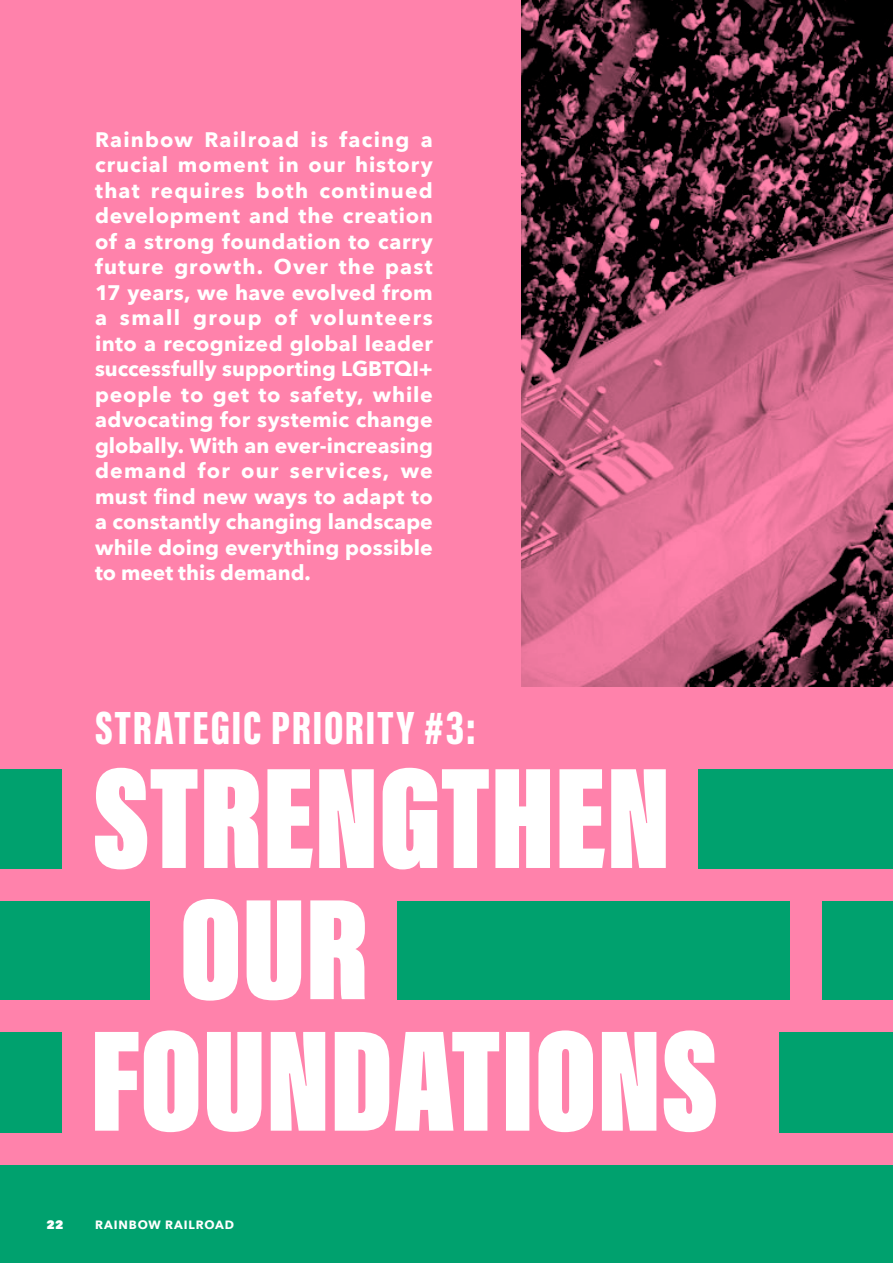
<style>
.page{position:relative;width:893px;height:1263px;background:#ff82ab}
.page>*{position:absolute;margin:0;border:0;box-sizing:border-box;transform-origin:0 0}
.t1{font:48px "Acumin Variable Concept";letter-spacing:.035em;color:#fff}
.t2{font:700 21px/25.5px "Avenir Next";letter-spacing:.005em;color:#fff;text-align:justify}
.t3{font:700 12px "Avenir Next";letter-spacing:.07em;color:#fff}
.t4{font:800 12px "Avenir Next";color:#fff}
</style>
<div class="page">
<img style="left:521px;top:0;width:372px;height:687px">
<svg style="left:95px;top:1030px;width:621px;height:102px;fill:#fff"></svg>
<svg style="left:183px;top:899px;width:182px;height:102px"></svg>
<svg style="left:95px;top:768px;width:571px;height:101px;fill:#fff"></svg>
<div style="left:699px;top:769px;width:194px;height:99px;background:#00a16e"></div>
<div style="left:398px;top:901px;width:392px;height:98px;background:#00a16e"></div>
<div style="left:0;top:901px;width:150px;height:98px;background:#00a16e"></div>
<div style="left:822px;top:901px;width:71px;height:98px;background:#00a16e"></div>
<div style="left:0;top:1032px;width:62px;height:100px;background:#00a16e"></div>
<div style="left:779px;top:1032px;width:114px;height:100px;background:#00a16e"></div>
<hr style="left:892px;top:901px;width:1px;height:98px;background:#ff82ab">
<hr style="left:892px;top:1032px;width:1px;height:100px;background:#ff82ab">
<div style="left:0;top:769px;width:62px;height:99px;background:#00a16e"></div>
<div style="left:0;top:1165px;width:893px;height:98px;background:#00a16e"></div>
<p class="t2" style="left:95px;top:126px;width:339px">Rainbow Railroad is facing a crucial moment in our history that requires both continued development and the creation of a strong foundation to carry future growth. Over the past 17 years, we have evolved from a small group of volunteers into a recognized global leader successfully supporting LGBTQI+ people to get to safety, while advocating for systemic change globally. With an ever-increasing demand for our services, we must find new ways to adapt to a constantly changing landscape while doing everything possible to meet this demand.</p>
<h1 class="t1" style="left:95px;top:695px;width:383px">STRATEGIC PRIORITY #3:</h1>
<p class="t4" style="left:46px;top:1217px;width:18px">22</p>
<p class="t3" style="left:95px;top:1214px;width:141px">RAINBOW RAILROAD</p>
</div>
